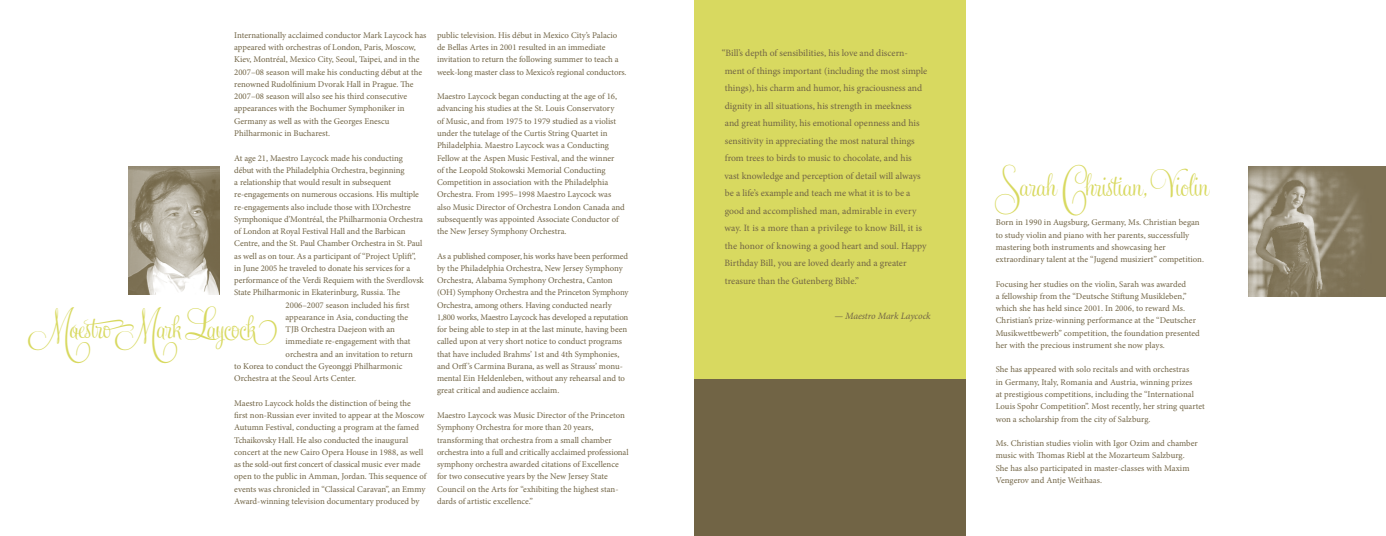
<style>
.page{position:relative;width:1386px;height:536px;background:#fff}
.page>*{position:absolute;margin:0;border:0;box-sizing:border-box;transform-origin:0 0}
.t1{font:35px "Feel Script";color:#d8d960}
.t2{font:9.62px/17.5px "Minion Pro";color:#716445}
.t3{font:italic 9.62px "Minion Pro";letter-spacing:-.01em;color:#716445}
.t4{font:8.75px/12.2px "Minion Pro";letter-spacing:-.005em;color:#716445}
</style>
<div class="page">
<img style="left:1249px;top:167px;width:137px;height:129px">
<img style="left:129px;top:166px;width:90px;height:128px">
<div style="left:694px;top:0;width:271px;height:382px;background:#d8d960"></div>
<div style="left:694px;top:379px;width:271px;height:157px;background:#716445"></div>
<p class="t4" style="left:234px;top:29px;width:194px">Internationally acclaimed conductor Mark Laycock has appeared with orchestras of London, Paris, Moscow, Kiev, Montréal, Mexico City, Seoul, Taipei, and in the 2007–08 season will make his conducting début at the renowned Rudolfinium Dvorak Hall in Prague. The 2007–08 season will also see his third consecutive appearances with the Bochumer Symphoniker in Germany as well as with the Georges Enescu Philharmonic in Bucharest.</p>
<p class="t4" style="left:234px;top:151px;width:170px">At age 21, Maestro Laycock made his conducting</p>
<p class="t4" style="left:234px;top:164px;width:172px">début with the Philadelphia Orchestra, beginning</p>
<p class="t4" style="left:234px;top:176px;width:158px">a relationship that would result in subsequent</p>
<p class="t4" style="left:234px;top:188px;width:186px">re-engagements on numerous occasions. His multiple</p>
<p class="t4" style="left:234px;top:200px;width:178px">re-engagements also include those with L’Orchestre</p>
<p class="t4" style="left:234px;top:213px;width:190px">Symphonique d’Montréal, the Philharmonia Orchestra</p>
<p class="t4" style="left:234px;top:225px;width:173px">of London at Royal Festival Hall and the Barbican</p>
<p class="t4" style="left:234px;top:237px;width:190px">Centre, and the St. Paul Chamber Orchestra in St. Paul</p>
<p class="t4" style="left:234px;top:249px;width:183px">as well as on tour. As a participant of “Project Uplift”,</p>
<p class="t4" style="left:234px;top:262px;width:178px">in June 2005 he traveled to donate his services for a</p>
<p class="t4" style="left:234px;top:274px;width:191px">performance of the Verdi Requiem with the Sverdlovsk</p>
<p class="t4" style="left:234px;top:286px;width:167px">State Philharmonic in Ekaterinburg, Russia. The</p>
<p class="t4" style="left:286px;top:298px;width:125px">2006–2007 season included his first</p>
<p class="t4" style="left:286px;top:311px;width:124px">appearance in Asia, conducting the</p>
<p class="t4" style="left:286px;top:323px;width:111px">TJB Orchestra Daejeon with an</p>
<p class="t4" style="left:286px;top:335px;width:126px">immediate re-engagement with that</p>
<p class="t4" style="left:286px;top:347px;width:129px">orchestra and an invitation to return</p>
<p class="t4" style="left:234px;top:360px;width:170px">to Korea to conduct the Gyeonggi Philharmonic</p>
<p class="t4" style="left:234px;top:372px;width:123px">Orchestra at the Seoul Arts Center.</p>
<p class="t4" style="left:234px;top:396px;width:194px">Maestro Laycock holds the distinction of being the first non-Russian ever invited to appear at the Moscow Autumn Festival, conducting a program at the famed Tchaikovsky Hall. He also conducted the inaugural concert at the new Cairo Opera House in 1988, as well as the sold-out first concert of classical music ever made open to the public in Amman, Jordan. This sequence of events was chronicled in “Classical Caravan”, an Emmy Award-winning television documentary produced by</p>
<h1 class="t1" style="left:32px;top:304px;width:248px">MaestroMark Laycock</h1>
<p class="t4" style="left:437px;top:29px;width:191px">public television. His début in Mexico City’s Palacio de Bellas Artes in 2001 resulted in an immediate invitation to return the following summer to teach a week-long master class to Mexico’s regional conductors.</p>
<p class="t4" style="left:437px;top:90px;width:189px">Maestro Laycock began conducting at the age of 16, advancing his studies at the St. Louis Conservatory<br>of Music, and from 1975 to 1979 studied as a violist under the tutelage of the Curtis String Quartet in Philadelphia. Maestro Laycock was a Conducting Fellow at the Aspen Music Festival, and the winner<br>of the Leopold Stokowski Memorial Conducting Competition in association with the Philadelphia Orchestra. From 1995–1998 Maestro Laycock was also Music Director of Orchestra London Canada and subsequently was appointed Associate Conductor of the New Jersey Symphony Orchestra.</p>
<p class="t4" style="left:437px;top:249px;width:193px">As a published composer, his works have been performed by the Philadelphia Orchestra, New Jersey Symphony Orchestra, Alabama Symphony Orchestra, Canton (OH) Symphony Orchestra and the Princeton Symphony Orchestra, among others. Having conducted nearly 1,800 works, Maestro Laycock has developed a reputation for being able to step in at the last minute, having been called upon at very short notice to conduct programs that have included Brahms’ 1st and 4th Symphonies, and Orff’s Carmina Burana, as well as Strauss’ monu&shy;mental Ein Heldenleben, without any rehearsal and to great critical and audience acclaim.</p>
<p class="t4" style="left:437px;top:409px;width:193px">Maestro Laycock was Music Director of the Princeton Symphony Orchestra for more than 20 years, transforming that orchestra from a small chamber orchestra into a full and critically acclaimed professional symphony orchestra awarded citations of Excellence for two consecutive years by the New Jersey State Council on the Arts for “exhibiting the highest stan&shy;dards of artistic excellence.”</p>
<p class="t2" style="left:722px;top:44px;width:207px">“Bill’s depth of sensibilities, his love and discern&shy;ment of things important (including the most simple things), his charm and humor, his graciousness and dignity in all situations, his strength in meekness<br>and great humility, his emotional openness and his sensitivity in appreciating the most natural things from trees to birds to music to chocolate, and his<br>vast knowledge and perception of detail will always be a life’s example and teach me what it is to be a good and accomplished man, admirable in every way. It is a more than a privilege to know Bill, it is the honor of knowing a good heart and soul. Happy Birthday Bill, you are loved dearly and a greater treasure than the Gutenberg Bible.”</p>
<p class="t3" style="left:834px;top:309px;width:98px">— Maestro Mark Laycock</p>
<h1 class="t1" style="left:1000px;top:163px;width:211px">Sarah Christian, Violin</h1>
<p class="t4" style="left:996px;top:216px;width:210px">Born in 1990 in Augsburg, Germany, Ms. Christian began to study violin and piano with her parents, successfully mastering both instruments and showcasing her extraordinary talent at the “Jugend musiziert” competition.</p>
<p class="t4" style="left:996px;top:277px;width:206px">Focusing her studies on the violin, Sarah was awarded<br>a fellowship from the “Deutsche Stiftung Musikleben,” which she has held since 2001. In 2006, to reward Ms.<br>Christian’s prize-winning performance at the “Deutscher Musikwettbewerb” competition, the foundation presented her with the precious instrument she now plays.</p>
<p class="t4" style="left:996px;top:363px;width:211px">She has appeared with solo recitals and with orchestras<br>in Germany, Italy, Romania and Austria, winning prizes<br>at prestigious competitions, including the “International Louis Spohr Competition”. Most recently, her string quartet won a scholarship from the city of Salzburg.</p>
<p class="t4" style="left:996px;top:437px;width:204px">Ms. Christian studies violin with Igor Ozim and chamber music with Thomas Riebl at the Mozarteum Salzburg.<br>She has also participated in master-classes with Maxim Vengerov and Antje Weithaas.</p>
</div>
